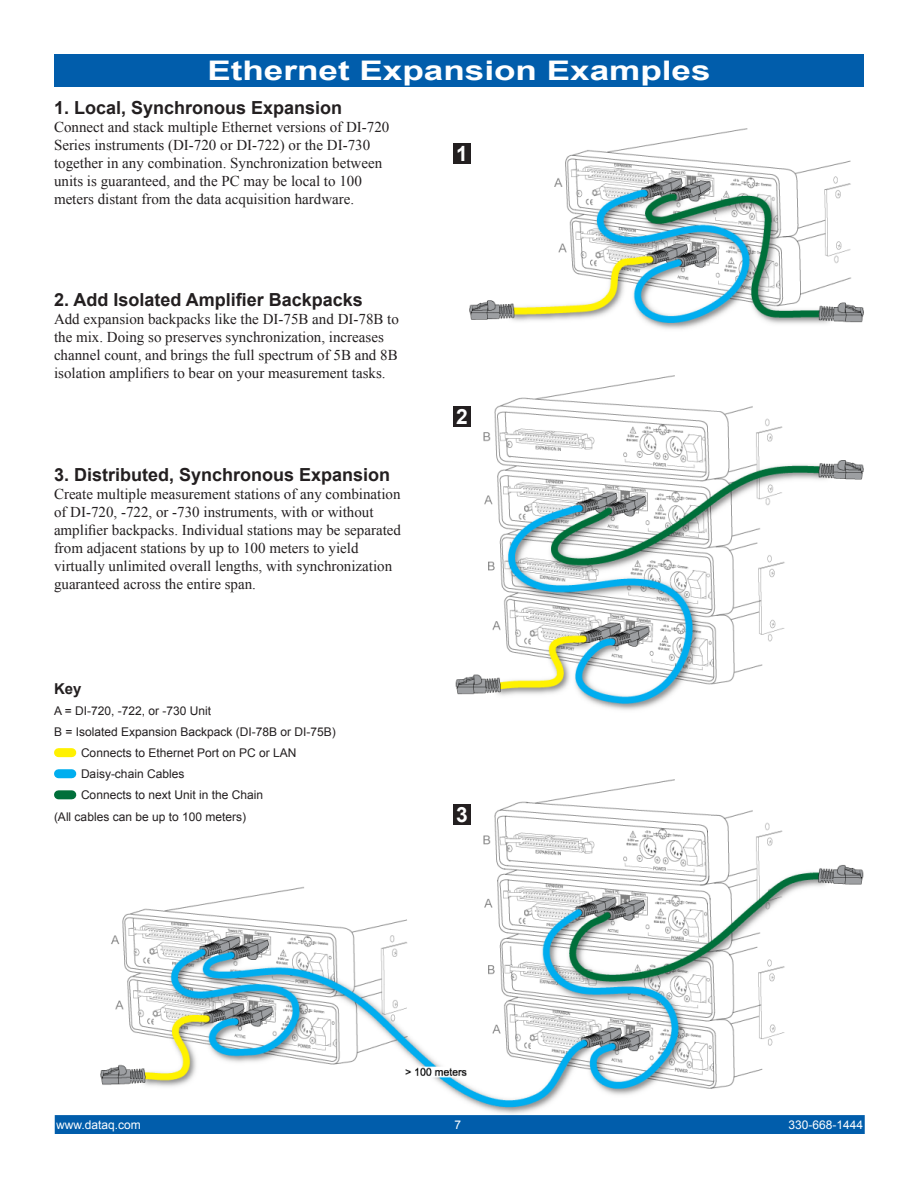
<style>
.page{position:relative;width:918px;height:1188px;background:#fff}
.page>*{position:absolute;margin:0;border:0;box-sizing:border-box;transform-origin:0 0}
.t1{font:700 27px "Arial";color:#fff;scale:1.3 1}
.t2{font:700 21px "Arial";color:#fff}
.t3{font:700 18px "Arial";color:#231f20}
.t4{font:15px/18px "Times New Roman";color:#231f20}
.t5{font:700 15px "Arial";color:#231f20}
.t6{font:12px "Arial";color:#231f20}
.t7{font:12px "Arial";color:#fff}
</style>
<div class="page">
<img style="left:100px;top:780px;width:764px;height:334px">
<img style="left:455px;top:375px;width:409px;height:335px">
<img style="left:470px;top:128px;width:394px;height:201px">
<div style="left:56px;top:1116px;width:808px;height:17px;background:#015dab"></div>
<div style="left:55px;top:1115px;width:810px;height:19px;border:2px solid #015dab"></div>
<div style="left:453px;top:804px;width:18px;height:21px;background:#231f20"></div>
<div style="left:54px;top:54px;width:810px;height:32px;background:#015dab"></div>
<div style="left:58px;top:748px;width:14px;height:9px;background:#fff101"></div>
<div style="left:58px;top:769px;width:14px;height:9px;background:#00aeef"></div>
<div style="left:58px;top:790px;width:14px;height:9px;background:#006f3a"></div>
<div style="left:453px;top:143px;width:18px;height:21px;background:#231f20"></div>
<div style="left:453px;top:406px;width:18px;height:21px;background:#231f20"></div>
<h1 class="t1" style="left:207px;top:53px;width:389px">Ethernet Expansion Examples</h1>
<p class="t3" style="left:54px;top:95px;width:290px">1. Local, Synchronous Expansion</p>
<p class="t4" style="left:54px;top:117px;width:337px">Connect and stack multiple Ethernet versions of DI-720<br>Series instruments (DI-720 or DI-722) or the DI-730 together in any combination. Synchronization between units is guaranteed, and the PC may be local to 100 meters distant from the data acquisition hardware.</p>
<h2 class="t2" style="left:456px;top:140px;width:13px">1</h2>
<p class="t3" style="left:54px;top:288px;width:310px">2. Add Isolated Amplifier Backpacks</p>
<p class="t4" style="left:54px;top:310px;width:346px">Add expansion backpacks like the DI-75B and DI-78B to the mix. Doing so preserves synchronization, increases channel count, and brings the full spectrum of 5B and 8B isolation amplifiers to bear on your measurement tasks.</p>
<p class="t3" style="left:54px;top:463px;width:338px">3. Distributed, Synchronous Expansion</p>
<p class="t4" style="left:54px;top:485px;width:349px">Create multiple measurement stations of any combination of DI-720, -722, or -730 instruments, with or without amplifier backpacks. Individual stations may be separated from adjacent stations by up to 100 meters to yield virtually unlimited overall lengths, with synchronization guaranteed across the entire span.</p>
<p class="t5" style="left:54px;top:678px;width:29px">Key</p>
<p class="t6" style="left:54px;top:703px;width:159px">A = DI-720, -722, or -730 Unit</p>
<p class="t6" style="left:54px;top:724px;width:283px">B = Isolated Expansion Backpack (DI-78B or DI-75B)</p>
<p class="t6" style="left:81px;top:745px;width:217px">Connects to Ethernet Port on PC or LAN</p>
<p class="t6" style="left:81px;top:766px;width:105px">Daisy-chain Cables</p>
<p class="t6" style="left:81px;top:787px;width:184px">Connects to next Unit in the Chain</p>
<p class="t6" style="left:54px;top:808px;width:194px">(All cables can be up to 100 meters)</p>
<h2 class="t2" style="left:456px;top:403px;width:13px">2</h2>
<h2 class="t2" style="left:456px;top:801px;width:13px">3</h2>
<p class="t7" style="left:56px;top:1117px;width:86px">www.dataq.com</p>
<p class="t7" style="left:455px;top:1117px;width:8px">7</p>
<p class="t7" style="left:789px;top:1117px;width:76px">330-668-1444</p>
</div>
